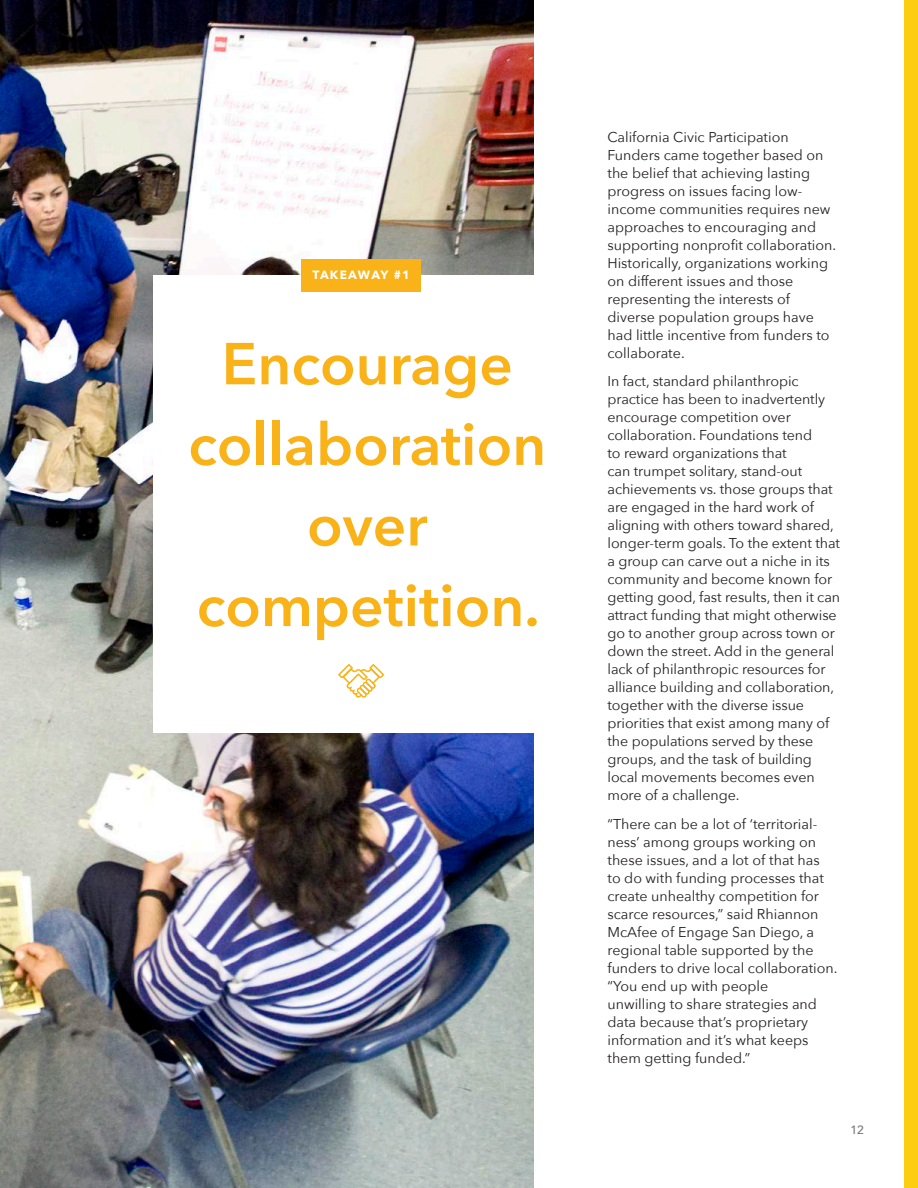
<style>
.page{position:relative;width:918px;height:1188px;background:#fff}
.page>*{position:absolute;margin:0;border:0;box-sizing:border-box;transform-origin:0 0}
.t1{font:600 58.5px/80.6px "Avenir Next";color:#f9b217;text-align:center}
.t2{font:14.25px/18px "Avenir Next";letter-spacing:-.005em;color:#231f20}
.t3{font:700 12px "Avenir Next";letter-spacing:.09em;color:#fff}
.t4{font:500 12px "Avenir";color:#76787b}
</style>
<div class="page">
<div style="left:904px;top:0;width:14px;height:1188px;background:#fccd10"></div>
<img style="left:0;top:0;width:534px;height:1188px">
<div style="left:153px;top:275px;width:422px;height:458px;background:#fff"></div>
<div style="left:302px;top:259px;width:119px;height:33px;background:#f9b217"></div>
<svg style="left:338px;top:664px;width:46px;height:34px"></svg>
<p class="t3" style="left:313px;top:265px;width:99px">TAKEAWAY #1</p>
<h1 class="t1" style="left:188px;top:322px;width:360px">Encourage collaboration over competition.</h1>
<p class="t2" style="left:608px;top:127px;width:230px">California Civic Participation<br>Funders came together based on the belief that achieving lasting progress on issues facing low&shy;income communities requires new approaches to encouraging and supporting nonprofit collaboration.<br>Historically, organizations working on different issues and those representing the interests of diverse population groups have had little incentive from funders to collaborate.</p>
<p class="t2" style="left:608px;top:371px;width:234px">In fact, standard philanthropic practice has been to inadvertently encourage competition over collaboration. Foundations tend<br>to reward organizations that<br>can trumpet solitary, stand-out achievements vs. those groups that are engaged in the hard work of aligning with others toward shared, longer-term goals. To the extent that a group can carve out a niche in its community and become known for getting good, fast results, then it can attract funding that might otherwise go to another group across town or down the street. Add in the general lack of philanthropic resources for alliance building and collaboration, together with the diverse issue priorities that exist among many of the populations served by these groups, and the task of building local movements becomes even more of a challenge.</p>
<p class="t2" style="left:608px;top:814px;width:232px">“There can be a lot of ‘territorial&shy;ness’ among groups working on these issues, and a lot of that has<br>to do with funding processes that create unhealthy competition for scarce resources,” said Rhiannon<br>McAfee of Engage San Diego, a regional table supported by the funders to drive local collaboration. “You end up with people<br>unwilling to share strategies and data because that’s proprietary information and it’s what keeps them getting funded.”</p>
<p class="t4" style="left:850px;top:1119px;width:15px">12</p>
</div>
